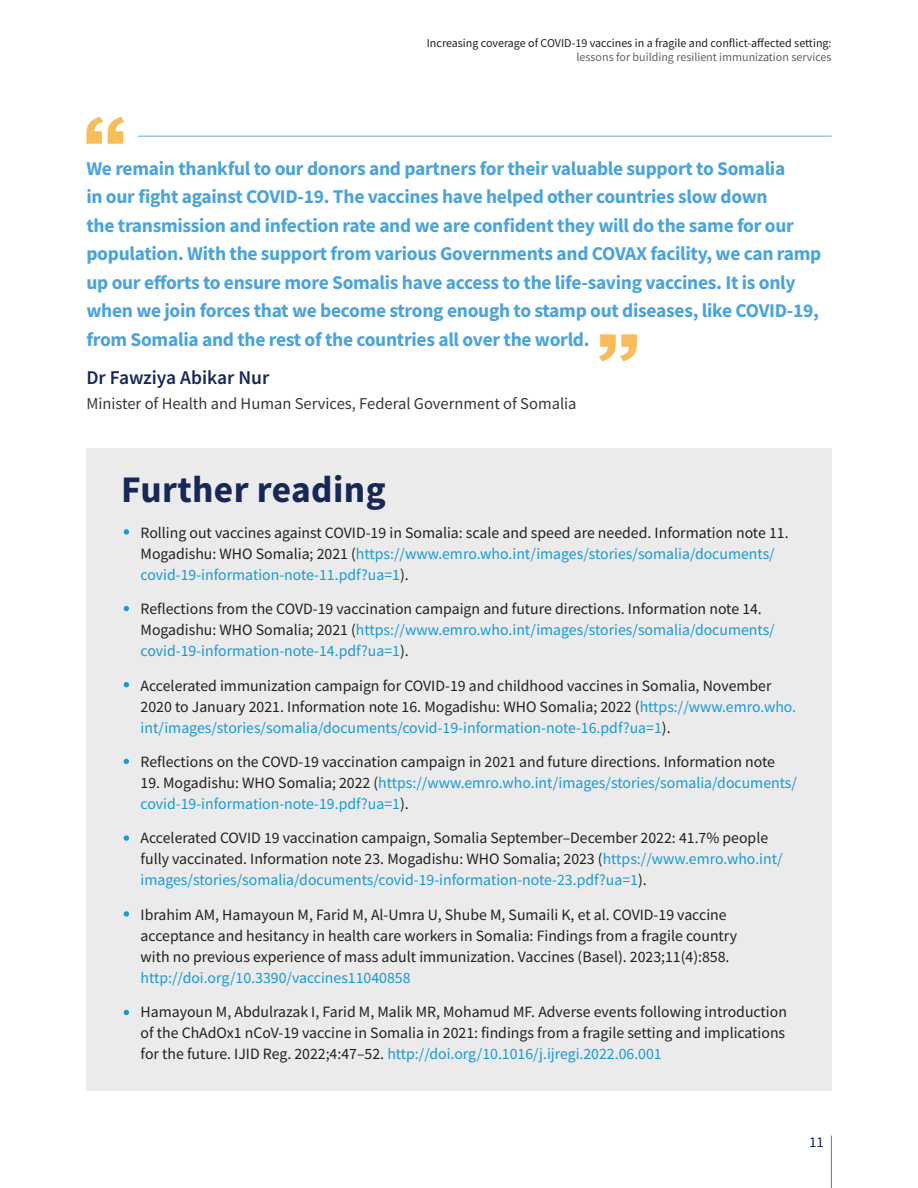
<style>
.page{position:relative;width:918px;height:1188px;background:#fff}
.page>*{position:absolute;margin:0;border:0;box-sizing:border-box;transform-origin:0 0}
.t1{font:700 37.5px "Source Sans Pro";letter-spacing:.01em;color:#172757}
.t2{font:700 19.5px/28.5px "Source Sans Pro";letter-spacing:-.015em;color:#4aa4db}
.t3{font:600 19.5px "Source Sans Pro";color:#172757}
.t4{font:16.5px "Source Sans Pro";color:#383636}
.t5{font:15.75px/21px "Source Sans Pro";color:#202020}
.t6{font:15.75px/21px "Source Sans Pro";color:#1899d6}
.t7{font:15px "Source Sans Pro";color:#172757}
.t8{font:12px "Source Sans Pro";color:#202020}
.t9{font:12px "Source Sans Pro";color:#606165}
.s1{color:#1899d6}
.s2{color:#202020}
</style>
<div class="page">
<div style="left:86px;top:448px;width:746px;height:643px;background:#ebebeb"></div>
<svg style="left:124px;top:529px;width:5px;height:6px"></svg>
<svg style="left:124px;top:606px;width:5px;height:5px"></svg>
<svg style="left:124px;top:682px;width:5px;height:5px"></svg>
<svg style="left:124px;top:759px;width:5px;height:5px"></svg>
<svg style="left:124px;top:835px;width:5px;height:6px"></svg>
<svg style="left:124px;top:911px;width:5px;height:6px"></svg>
<svg style="left:124px;top:1010px;width:5px;height:5px"></svg>
<svg style="left:86px;top:117px;width:38px;height:27px"></svg>
<hr style="left:138px;top:136px;width:694px;height:1px;background:#63acdf">
<svg style="left:599px;top:334px;width:38px;height:27px"></svg>
<hr style="left:831px;top:1136px;width:1px;height:52px;background:#1899d6">
<p class="t8" style="left:427px;top:35px;width:406px">Increasing coverage of COVID-19 vaccines in a fragile and conflict-affected setting:</p>
<p class="t9" style="left:577px;top:49px;width:257px">lessons for building resilient immunization services</p>
<p class="t2" style="left:86px;top:154px;width:736px">We remain thankful to our donors and partners for their valuable support to Somalia<br>in our fight against COVID-19. The vaccines have helped other countries slow down<br>the transmission and infection rate and we are confident they will do the same for our population. With the support from various Governments and COVAX facility, we can ramp up our efforts to ensure more Somalis have access to the life-saving vaccines. It is only when we join forces that we become strong enough to stamp out diseases, like COVID-19, from Somalia and the rest of the countries all over the world.</p>
<p class="t3" style="left:86px;top:365px;width:184px">Dr Fawziya Abikar Nur</p>
<p class="t4" style="left:86px;top:393px;width:492px">Minister of Health and Human Services, Federal Government of Somalia</p>
<h1 class="t1" style="left:121px;top:464px;width:266px">Further reading</h1>
<p class="t5" style="left:141px;top:522px;width:650px">Rolling out vaccines against COVID-19 in Somalia: scale and speed are needed. Information note 11.<br>Mogadishu: WHO Somalia; 2021 (<span class="s1">https://www.emro.who.int/images/stories/somalia/documents/ covid-19-information-note-11.pdf?ua=1</span>).</p>
<p class="t5" style="left:141px;top:598px;width:636px">Reflections from the COVD-19 vaccination campaign and future directions. Information note 14.<br>Mogadishu: WHO Somalia; 2021 (<span class="s1">https://www.emro.who.int/images/stories/somalia/documents/ covid-19-information-note-14.pdf?ua=1</span>).</p>
<p class="t5" style="left:141px;top:675px;width:657px">Accelerated immunization campaign for COVID-19 and childhood vaccines in Somalia, November<br>2020 to January 2021. Information note 16. Mogadishu: WHO Somalia; 2022 (<span class="s1">https://www.emro.who. int/images/stories/somalia/documents/covid-19-information-note-16.pdf?ua=1</span>).</p>
<p class="t5" style="left:141px;top:751px;width:636px">Reflections on the COVD-19 vaccination campaign in 2021 and future directions. Information note</p>
<p class="t6" style="left:141px;top:772px;width:658px"><span class="s2">19. Mogadishu: WHO Somalia; 2022 (</span>https://www.emro.who.int/images/stories/somalia/documents/ covid-19-information-note-19.pdf?ua=1<span class="s2">).</span></p>
<p class="t5" style="left:141px;top:828px;width:644px">Accelerated COVID 19 vaccination campaign, Somalia September–December 2022: 41.7% people fully vaccinated. Information note 23. Mogadishu: WHO Somalia; 2023 (<span class="s1">https://www.emro.who.int/ images/stories/somalia/documents/covid-19-information-note-23.pdf?ua=1</span>).</p>
<p class="t5" style="left:141px;top:904px;width:598px">Ibrahim AM, Hamayoun M, Farid M, Al-Umra U, Shube M, Sumaili K, et al. COVID-19 vaccine acceptance and hesitancy in health care workers in Somalia: Findings from a fragile country with no previous experience of mass adult immunization. Vaccines (Basel). 2023;11(4):858.</p>
<p class="t6" style="left:141px;top:967px;width:271px">http://doi.org/10.3390/vaccines11040858</p>
<p class="t5" style="left:141px;top:1002px;width:648px;text-align:justify">Hamayoun M, Abdulrazak I, Farid M, Malik MR, Mohamud MF. Adverse events following introduction of the ChAdOx1 nCoV-19 vaccine in Somalia in 2021: findings from a fragile setting and implications for the future. IJID Reg. 2022;4:47–52. <span class="s1">http://doi.org/10.1016/j.ijregi.2022.06.001</span></p>
<p class="t7" style="left:809px;top:1132px;width:16px">11</p>
</div>
